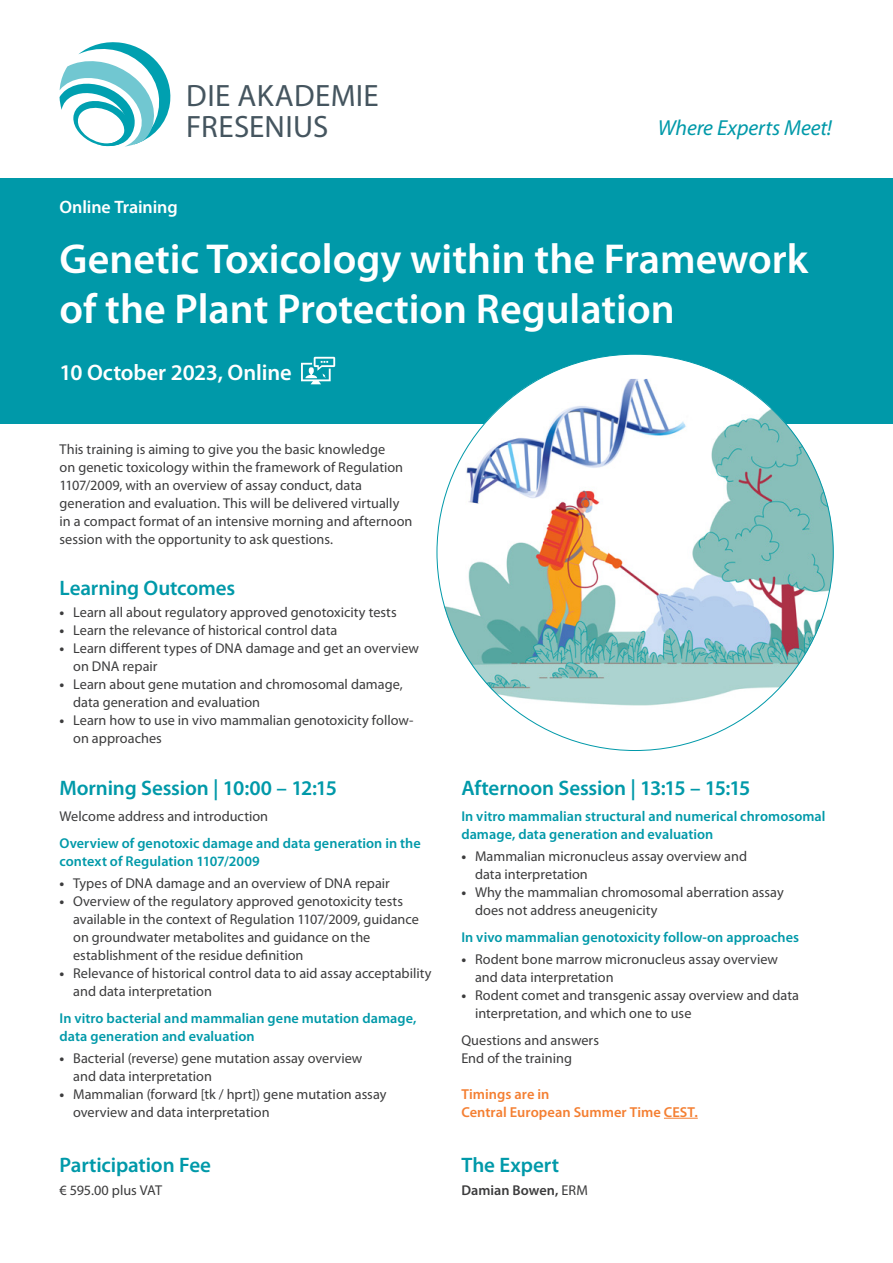
<style>
.page{position:relative;width:893px;height:1263px;background:#fff}
.page>*{position:absolute;margin:0;border:0;box-sizing:border-box;transform-origin:0 0}
.t1{font:600 42px/50.4px "Myriad Pro";color:#fff}
.t2{font:31.05px/31px "Myriad Pro";letter-spacing:.01em;color:#45555f}
.t3{font:600 22.5px "Myriad Pro";letter-spacing:-.01em;color:#fff}
.t4{font:italic 21.75px "Myriad Pro";letter-spacing:-.005em;color:#0099a9}
.Zwischenüberschrifte{font:600 21px "Myriad Pro";letter-spacing:-.005em;color:#0099a9}
.t5{font:600 18px "Myriad Pro";letter-spacing:-.005em;color:#fff}
.t6{font:600 14.4px/17.4px "Myriad Pro";letter-spacing:.005em;color:#f47f32}
.Fließtext{font:14.25px/18px "Myriad Pro";color:#3c3c3d}
.Vortragstitel{font:600 14.25px/18px "Myriad Pro";letter-spacing:.005em;color:#0099a9}
.Vortragstitel-2{font:14.25px "Myriad Pro";color:#3c3c3d}
.Fließtext-2{font:600 14.25px "Myriad Pro";letter-spacing:.005em;color:#3c3c3d}
.s1{font-weight:700}
.s2{font-weight:400}
</style>
<div class="page">
<div style="left:0;top:178px;width:893px;height:245px;background:#0099a9"></div>
<svg style="left:60px;top:42px;width:111px;height:105px"></svg>
<svg style="left:301px;top:357px;width:34px;height:27px"></svg>
<hr style="left:664px;top:1118px;width:34px;height:1px;background:#f47f32">
<div style="left:437px;top:354px;width:396px;height:396px;background:#fff;border-radius:50%"></div>
<img style="left:437px;top:379px;width:396px;height:372px">
<p class="t2" style="left:186px;top:79px;width:194px">DIE AKADEMIE<br>FRESENIUS</p>
<p class="t5" style="left:60px;top:196px;width:120px">Online Training</p>
<p class="t4" style="left:658px;top:114px;width:176px">Where Experts Meet!</p>
<h1 class="t1" style="left:60px;top:232px;width:750px">Genetic Toxicology within the Framework of the Plant Protection Regulation</h1>
<p class="t3" style="left:60px;top:358px;width:234px">10 October 2023, Online</p>
<p class="Fließtext" style="left:60px;top:440px;width:354px">This training is aiming to give you the basic knowledge<br>on genetic toxicology within the framework of Regulation 1107/2009, with an overview of assay conduct, data generation and evaluation. This will be delivered virtually in a compact format of an intensive morning and afternoon session with the opportunity to ask questions.</p>
<p class="Zwischenüberschrifte" style="left:60px;top:574px;width:177px">Learning Outcomes</p>
<p class="Fließtext" style="left:60px;top:603px;width:339px"><span class="s1">•</span> Learn all about regulatory approved genotoxicity tests</p>
<p class="Fließtext" style="left:60px;top:621px;width:279px"><span class="s1">•</span> Learn the relevance of historical control data</p>
<p class="Fließtext" style="left:73px;top:639px;width:347px;text-indent:-14px"><span class="s1">•</span> Learn different types of DNA damage and get an overview on DNA repair</p>
<p class="Fließtext" style="left:73px;top:675px;width:331px;text-indent:-14px"><span class="s1">•</span> Learn about gene mutation and chromosomal damage, data generation and evaluation</p>
<p class="Fließtext" style="left:73px;top:711px;width:342px;text-indent:-14px"><span class="s1">•</span> Learn how to use in vivo mammalian genotoxicity follow&shy;on approaches</p>
<p class="Zwischenüberschrifte" style="left:60px;top:774px;width:279px">Morning Session | 10:00 – 12:15</p>
<p class="Vortragstitel-2" style="left:60px;top:808px;width:210px">Welcome address and introduction</p>
<p class="Vortragstitel" style="left:60px;top:833px;width:363px">Overview of genotoxic damage and data generation in the context of Regulation 1107/2009</p>
<p class="Fließtext" style="left:60px;top:874px;width:332px"><span class="s1">•</span> Types of DNA damage and an overview of DNA repair</p>
<p class="Fließtext" style="left:73px;top:892px;width:347px;text-indent:-14px"><span class="s1">•</span> Overview of the regulatory approved genotoxicity tests available in the context of Regulation 1107/2009, guidance on groundwater metabolites and guidance on the establishment of the residue definition</p>
<p class="Fließtext" style="left:73px;top:964px;width:360px;text-indent:-14px"><span class="s1">•</span> Relevance of historical control data to aid assay acceptability and data interpretation</p>
<p class="Vortragstitel" style="left:60px;top:1008px;width:358px">In vitro bacterial and mammalian gene mutation damage, data generation and evaluation</p>
<p class="Fließtext" style="left:73px;top:1049px;width:291px;text-indent:-14px"><span class="s1">•</span> Bacterial (reverse) gene mutation assay overview and data interpretation</p>
<p class="Fließtext" style="left:73px;top:1085px;width:315px;text-indent:-14px"><span class="s1">•</span> Mammalian (forward [tk / hprt]) gene mutation assay overview and data interpretation</p>
<p class="Zwischenüberschrifte" style="left:60px;top:1151px;width:153px">Participation Fee</p>
<p class="Fließtext" style="left:60px;top:1181px;width:104px">€ 595.00 plus VAT</p>
<p class="Zwischenüberschrifte" style="left:461px;top:774px;width:291px">Afternoon Session | 13:15 – 15:15</p>
<p class="Vortragstitel" style="left:461px;top:807px;width:366px">In vitro mammalian structural and numerical chromosomal damage, data generation and evaluation</p>
<p class="Fließtext" style="left:475px;top:847px;width:274px;text-indent:-14px"><span class="s1">•</span> Mammalian micronucleus assay overview and data interpretation</p>
<p class="Fließtext" style="left:475px;top:883px;width:310px;text-indent:-14px"><span class="s1">•</span> Why the mammalian chromosomal aberration assay does not address aneugenicity</p>
<p class="Vortragstitel" style="left:461px;top:928px;width:339px">In vivo mammalian genotoxicity follow-on approaches</p>
<p class="Fließtext" style="left:475px;top:950px;width:304px;text-indent:-14px"><span class="s1">•</span> Rodent bone marrow micronucleus assay overview and data interpretation</p>
<p class="Fließtext" style="left:475px;top:986px;width:326px;text-indent:-14px"><span class="s1">•</span> Rodent comet and transgenic assay overview and data interpretation, and which one to use</p>
<p class="Vortragstitel-2" style="left:461px;top:1031px;width:139px">Questions and answers</p>
<p class="Vortragstitel-2" style="left:461px;top:1049px;width:112px">End of the training</p>
<p class="t6" style="left:461px;top:1085px;width:238px">Timings are in<br>Central European Summer Time CEST.</p>
<p class="Zwischenüberschrifte" style="left:461px;top:1151px;width:99px">The Expert</p>
<p class="Fließtext-2" style="left:461px;top:1181px;width:128px">Damian Bowen, <span class="s2">ERM</span></p>
</div>
